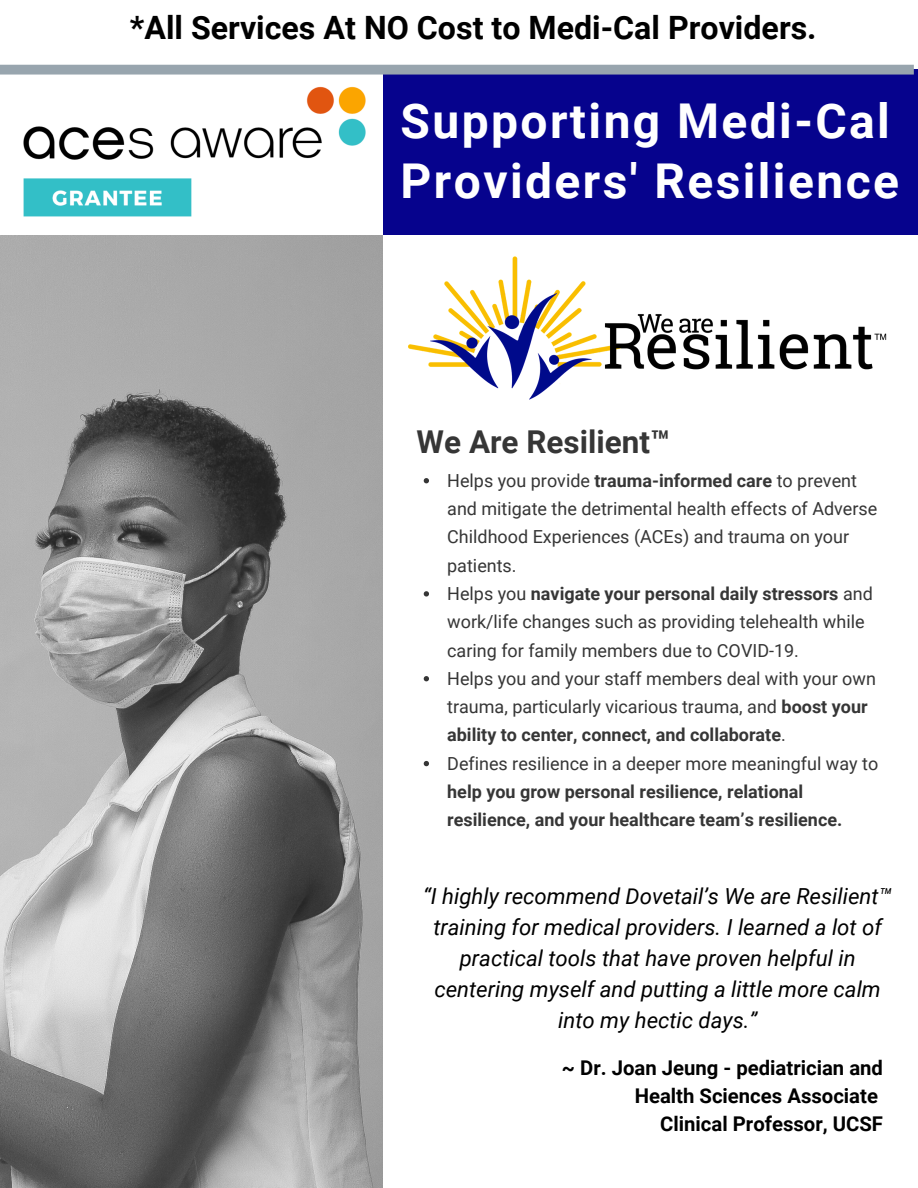
<style>
.page{position:relative;width:918px;height:1188px;background:#fff}
.page>*{position:absolute;margin:0;border:0;box-sizing:border-box;transform-origin:0 0}
.t1{font:700 48px/59.7px "Roboto";letter-spacing:.05em;color:#fff}
.t2{font:700 32.1px "Roboto";color:#000}
.t3{font:700 31.5px "Roboto";color:#363636}
.t4{font:italic 22.05px/30.9px "Roboto";color:#000;text-align:center}
.t5{font:700 20.25px/27.9px "Roboto";color:#000;text-align:right}
.t6{font:18px/28.3px "Roboto";color:#363636}
.t7{font:700 18px/28.3px "Roboto";color:#363636}
.s1{font-weight:700}
</style>
<div class="page">
<div style="left:357px;top:69px;width:561px;height:165px;background:#06038d"></div>
<img style="left:0;top:147px;width:383px;height:1041px">
<svg style="left:424px;top:478px;width:5px;height:5px"></svg>
<svg style="left:424px;top:591px;width:5px;height:6px"></svg>
<svg style="left:424px;top:676px;width:5px;height:5px"></svg>
<svg style="left:424px;top:761px;width:5px;height:5px"></svg>
<img style="left:0;top:75px;width:382px;height:159px">
<img style="left:401px;top:234px;width:498px;height:166px">
<svg style="left:0;top:65px;width:914px;height:10px;background:#96a2ae"></svg>
<h2 class="t2" style="left:130px;top:9px;width:688px">*All Services At NO Cost to Medi-Cal Providers.</h2>
<h1 class="t1" style="left:401px;top:92px;width:500px">Supporting Medi-Cal<br>Providers' Resilience</h1>
<h3 class="t3" style="left:417px;top:424px;width:255px">We Are Resilient™</h3>
<p class="t6" style="left:447px;top:467px;width:433px">Helps you provide <span class="s1">trauma-informed care</span> to prevent and mitigate the detrimental health effects of Adverse Childhood Experiences (ACEs) and trauma on your patients.<br>Helps you <span class="s1">navigate your personal daily stressors</span> and work/life changes such as providing telehealth while caring for family members due to COVID-19.<br>Helps you and your staff members deal with your own trauma, particularly vicarious trauma, and <span class="s1">boost your ability to center, connect, and collaborate</span>.<br>Defines resilience in a deeper more meaningful way to</p>
<p class="t7" style="left:447px;top:778px;width:397px">help you grow personal resilience, relational resilience, and your healthcare team’s resilience.</p>
<p class="t4" style="left:423px;top:881px;width:470px">“I highly recommend Dovetail’s We are Resilient™ training for medical providers. I learned a lot of practical tools that have proven helpful in centering myself and putting a little more calm into my hectic days.”</p>
<p class="t5" style="left:562px;top:1054px;width:323px">~ Dr. Joan Jeung - pediatrician and<br>Health Sciences Associate<br>Clinical Professor, UCSF</p>
</div>
